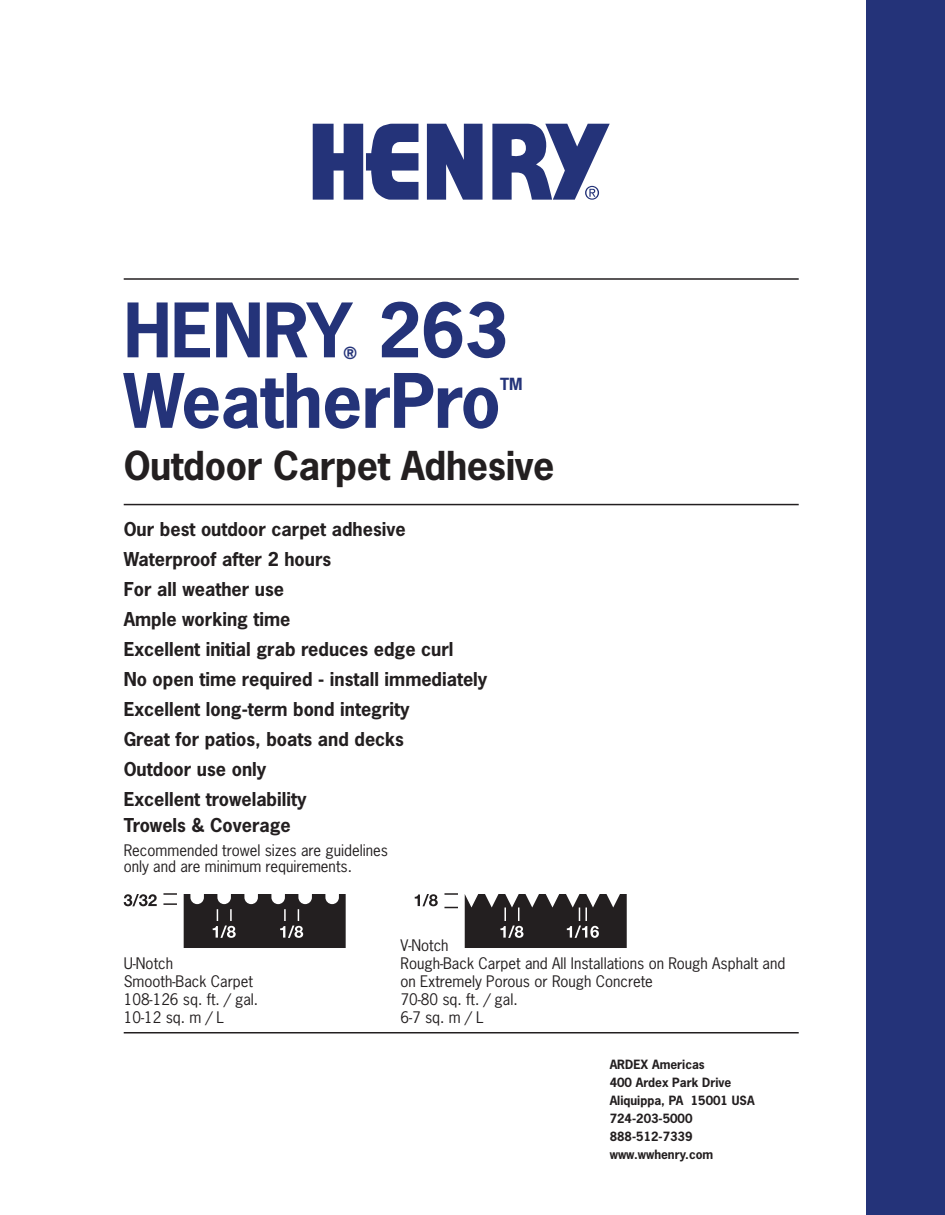
<style>
.page{position:relative;width:945px;height:1215px;background:#fff}
.page>*{position:absolute;margin:0;border:0;box-sizing:border-box;transform-origin:0 0}
.t1{font:700 70.5px "News Gothic Std";letter-spacing:-.01em;color:#243379}
.t2{font:700 37.5px "News Gothic Std";letter-spacing:-.01em;color:#231f20}
.t3{font:700 18px/30px "News Gothic Std";color:#231f20}
.t4{font:700 15.75px "News Gothic Std";color:#243379}
.t5{font:15px/18px "News Gothic Std";color:#231f20}
.t6{font:700 12px/18px "News Gothic Std";color:#231f20}
</style>
<div class="page">
<div style="left:866px;top:0;width:79px;height:1215px;background:#243379"></div>
<hr style="left:124px;top:278px;width:675px;height:2px;background:#231f20">
<hr style="left:124px;top:504px;width:675px;height:1px;background:#231f20">
<hr style="left:124px;top:1032px;width:675px;height:2px;background:#231f20">
<svg style="left:313px;top:124px;width:106px;height:76px"></svg>
<svg style="left:427px;top:124px;width:56px;height:76px;background:#46538e"></svg>
<svg style="left:492px;top:124px;width:118px;height:76px"></svg>
<svg style="left:124px;top:894px;width:33px;height:12px"></svg>
<svg style="left:163px;top:893px;width:14px;height:2px"></svg>
<svg style="left:163px;top:903px;width:14px;height:2px"></svg>
<svg style="left:184px;top:894px;width:162px;height:54px;background:#3c3839"></svg>
<svg style="left:415px;top:894px;width:23px;height:12px"></svg>
<svg style="left:444px;top:893px;width:14px;height:2px"></svg>
<svg style="left:444px;top:907px;width:14px;height:1px"></svg>
<svg style="left:465px;top:894px;width:162px;height:54px;background:#3e3a3b"></svg>
<h1 class="t1" style="left:124px;top:284px;width:386px">HENRY 263</h1>
<p class="t4" style="left:343px;top:342px;width:15px">®</p>
<h1 class="t1" style="left:124px;top:355px;width:379px">WeatherPro</h1>
<p class="t4" style="left:500px;top:374px;width:24px">TM</p>
<h2 class="t2" style="left:124px;top:441px;width:432px">Outdoor Carpet Adhesive</h2>
<p class="t3" style="left:124px;top:514px;width:365px">Our best outdoor carpet adhesive<br>Waterproof after 2 hours<br>For all weather use<br>Ample working time<br>Excellent initial grab reduces edge curl<br>No open time required - install immediately<br>Excellent long-term bond integrity<br>Great for patios, boats and decks<br>Outdoor use only<br>Excellent trowelability</p>
<p class="t3" style="left:124px;top:810px;width:169px">Trowels &amp; Coverage</p>
<p class="t5" style="left:124px;top:842px;width:266px;line-height:16.5px">Recommended trowel sizes are guidelines only and are minimum requirements.</p>
<p class="t5" style="left:124px;top:954px;width:136px">U-Notch<br>Smooth-Back Carpet<br>108-126 sq. ft. / gal.<br>10-12 sq. m / L</p>
<p class="t5" style="left:400px;top:936px;width:386px">V-Notch<br>Rough-Back Carpet and All Installations on Rough Asphalt and on Extremely Porous or Rough Concrete<br>70-80 sq. ft. / gal.<br>6-7 sq. m / L</p>
<p class="t6" style="left:610px;top:1055px;width:146px">ARDEX Americas<br>400 Ardex Park Drive<br>Aliquippa, PA 15001 USA<br>724-203-5000<br>888-512-7339 www.wwhenry.com</p>
</div>
